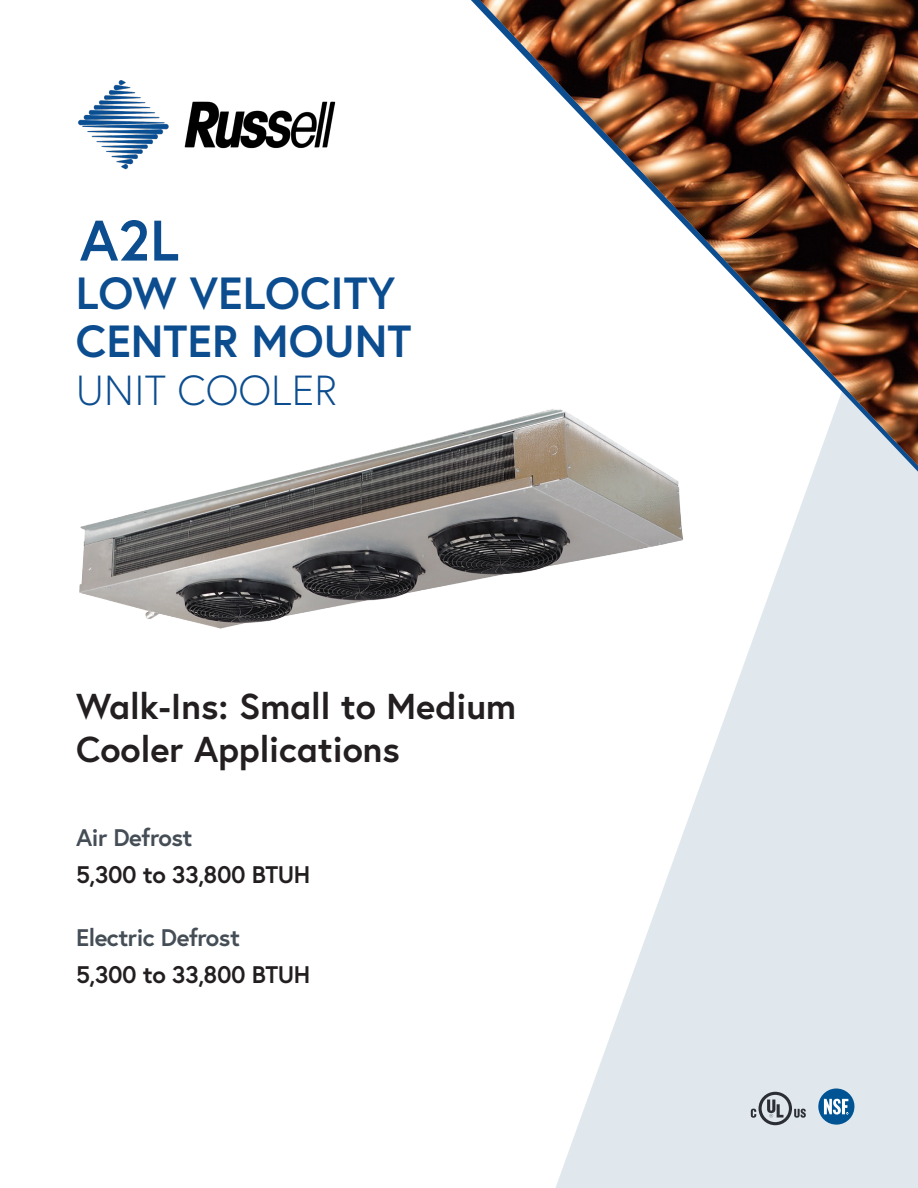
<style>
.page{position:relative;width:918px;height:1188px;background:#fff}
.page>*{position:absolute;margin:0;border:0;box-sizing:border-box;transform-origin:0 0}
.Blue_All_Caps_Heading{font:700 57px "Europa";color:#0c4d90}
.t1{font:700 45px/48px "Europa";color:#0c4d90}
.t2{font:300 42px "Europa";color:#0c4d90}
.t3{font:700 36px "Europa";color:#231f20}
.Title_-_Product_BTUH{font:700 24px "Europa";letter-spacing:-.02em;color:#231f20}
.Title_-_Product_Name{font:700 24px "Europa";letter-spacing:-.02em;color:#454e56}
</style>
<div class="page">
<svg style="left:555px;top:510px;width:363px;height:678px;fill:#e1e8ed"></svg>
<img style="left:471px;top:0;width:447px;height:506px">
<img style="left:78px;top:80px;width:258px;height:90px">
<svg style="left:818px;top:1088px;width:36px;height:37px"></svg>
<svg style="left:751px;top:1092px;width:55px;height:33px;background:#abb1b7"></svg>
<img style="left:79px;top:403px;width:615px;height:234px">
<p class="Blue_All_Caps_Heading" style="left:80px;top:202px;width:100px">A2L</p>
<p class="t1" style="left:76px;top:268px;width:337px">LOW VELOCITY<br>CENTER MOUNT</p>
<p class="t2" style="left:76px;top:364px;width:262px">UNIT COOLER</p>
<p class="t3" style="left:76px;top:682px;width:442px">Walk-Ins: Small to Medium</p>
<p class="t3" style="left:76px;top:725px;width:325px">Cooler Applications</p>
<p class="Title_-_Product_Name" style="left:76px;top:821px;width:118px">Air Defrost</p>
<p class="Title_-_Product_BTUH" style="left:76px;top:858px;width:236px">5,300 to 33,800 BTUH</p>
<p class="Title_-_Product_Name" style="left:76px;top:922px;width:165px">Electric Defrost</p>
<p class="Title_-_Product_BTUH" style="left:76px;top:958px;width:236px">5,300 to 33,800 BTUH</p>
</div>
